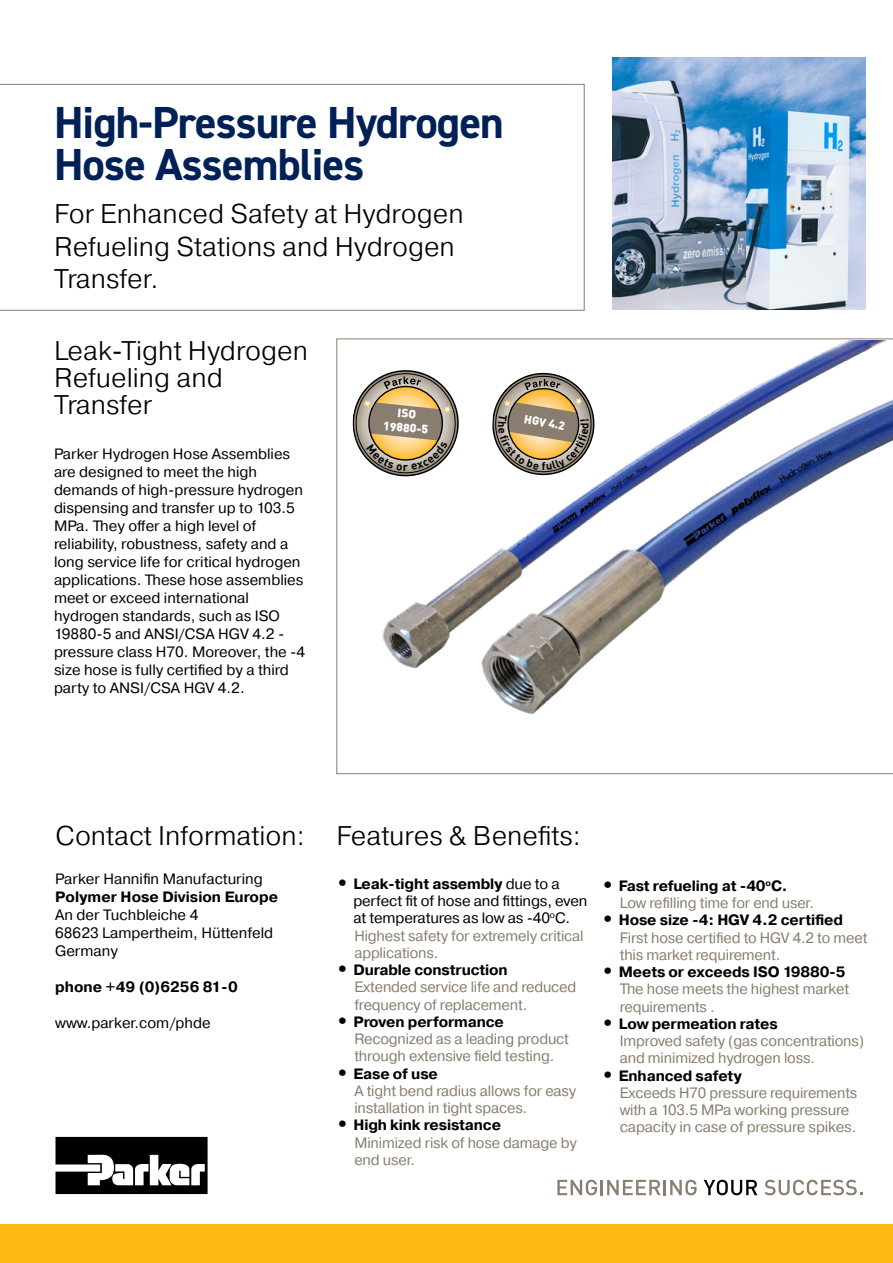
<style>
.page{position:relative;width:893px;height:1263px;background:#fff}
.page>*{position:absolute;margin:0;border:0;box-sizing:border-box;transform-origin:0 0}
.t1{font:700 45px/42px "DIN2014";letter-spacing:-.02em;color:#002157}
.t2{font:300 27px/27px "Pragmatica";color:#000}
.t3{font:15px/17.2px "Pragmatica";letter-spacing:-.01em;color:#887d6e}
.t4{font:15px/18px "Pragmatica";color:#000}
.t5{font:700 15px "Pragmatica";color:#000}
.t6{font:900 12px/14.4px "DINOT";color:#fff;text-align:center}
.t7{font:900 11.55px "DINOT";color:#fff}
.t8{font:700 11.55px "DINOT";color:#000}
.s1{font-weight:700;font-size:18px}
.s2{font-weight:700}
.s3{color:#887d6e}
.s4{font-weight:700;font-size:18px;color:#000}
.s5{font-weight:700;color:#000}
</style>
<div class="page">
<svg style="left:336px;top:338px;width:557px;height:436px"></svg>
<svg style="left:56px;top:1137px;width:152px;height:57px"></svg>
<div style="left:0;top:1225px;width:893px;height:38px;background:#fdb913"></div>
<svg style="left:557px;top:1180px;width:140px;height:15px"></svg>
<svg style="left:704px;top:1180px;width:53px;height:15px"></svg>
<svg style="left:765px;top:1180px;width:97px;height:15px"></svg>
<svg style="left:0;top:84px;width:585px;height:227px"></svg>
<img style="left:359px;top:340px;width:534px;height:410px">
<img style="left:613px;top:57px;width:252px;height:253px">
<svg style="left:353px;top:367px;width:109px;height:111px"></svg>
<svg style="left:491px;top:368px;width:108px;height:110px"></svg>
<h1 class="t1" style="left:54px;top:101px;width:451px">High-Pressure Hydrogen<br>Hose Assemblies</h1>
<h2 class="t2" style="left:54px;top:197px;width:411px;line-height:32.4px">For Enhanced Safety at Hydrogen<br>Refueling Stations and Hydrogen<br>Transfer.</h2>
<h2 class="t2" style="left:54px;top:336px;width:256px">Leak-Tight Hydrogen<br>Refueling and<br>Transfer</h2>
<p class="t4" style="left:54px;top:445px;width:253px">Parker Hydrogen Hose Assemblies are designed to meet the high demands of high-pressure hydrogen dispensing and transfer up to 103.5<br>MPa. They offer a high level of reliability, robustness, safety and a long service life for critical hydrogen applications. These hose assemblies meet or exceed international hydrogen standards, such as ISO 19880-5 and ANSI/CSA HGV 4.2 - pressure class H70. Moreover, the -4 size hose is fully certified by a third party to ANSI/CSA HGV 4.2.</p>
<p class="t6" style="left:385px;top:404px;width:47px;rotate:5deg">ISO<br>19880-5</p>
<p class="t8" style="left:403px;top:459px;width:7px">r</p>
<p class="t7" style="left:526px;top:411px;width:43px;rotate:10deg">HGV 4.2</p>
<h2 class="t2" style="left:55px;top:821px;width:251px">Contact Information:</h2>
<p class="t4" style="left:55px;top:870px;width:209px">Parker Hannifin Manufacturing</p>
<p class="t5" style="left:55px;top:887px;width:224px">Polymer Hose Division Europe</p>
<p class="t4" style="left:55px;top:906px;width:219px">An der Tuchbleiche 4<br>68623 Lampertheim, Hüttenfeld<br>Germany</p>
<p class="t5" style="left:55px;top:977px;width:184px">phone +49 (0)6256 81-0</p>
<p class="t4" style="left:55px;top:1014px;width:157px">www.parker.com/phde</p>
<h2 class="t2" style="left:336px;top:821px;width:246px">Features &amp; Benefits:</h2>
<p class="t4" style="left:353px;top:875px;width:236px;line-height:17.2px;text-indent:-17px"><span class="s1">•</span> <span class="s2">Leak-tight assembly</span> due to a perfect fit of hose and fittings, even at temperatures as low as -40<sup>o</sup>C.<br><span class="s3">Highest safety for extremely critical applications.</span></p>
<p class="t3" style="left:354px;top:961px;width:223px;text-indent:-18px"><span class="s4">•</span> <span class="s5">Durable construction<br></span>Extended service life and reduced frequency of replacement.</p>
<p class="t3" style="left:354px;top:1013px;width:216px;text-indent:-18px"><span class="s4">•</span> <span class="s5">Proven performance<br></span>Recognized as a leading product through extensive field testing.</p>
<p class="t3" style="left:354px;top:1065px;width:223px;text-indent:-18px"><span class="s4">•</span> <span class="s5">Ease of use<br></span>A tight bend radius allows for easy installation in tight spaces.</p>
<p class="t3" style="left:354px;top:1117px;width:224px;text-indent:-18px"><span class="s4">•</span> <span class="s5">High kink resistance<br></span>Minimized risk of hose damage by end user.</p>
<p class="t3" style="left:620px;top:877px;width:196px;text-indent:-18px"><span class="s4">•</span> <span class="s5">Fast refueling at -40</span><sup>o</sup><span class="s5">C.<br></span>Low refilling time for end user.</p>
<p class="t3" style="left:620px;top:912px;width:249px;text-indent:-18px"><span class="s4">•</span> <span class="s5">Hose size -4: HGV 4.2 certified<br></span>First hose certified to HGV 4.2 to meet this market requirement.</p>
<p class="t3" style="left:620px;top:963px;width:231px;text-indent:-18px"><span class="s4">•</span> <span class="s5">Meets or exceeds ISO 19880-5<br></span>The hose meets the highest market requirements .</p>
<p class="t3" style="left:620px;top:1015px;width:246px;text-indent:-18px"><span class="s4">•</span> <span class="s5">Low permeation rates<br></span>Improved safety (gas concentrations) and minimized hydrogen loss.</p>
<p class="t3" style="left:620px;top:1067px;width:239px;text-indent:-18px"><span class="s4">•</span> <span class="s5">Enhanced safety<br></span>Exceeds H70 pressure requirements with a 103.5 MPa working pressure capacity in case of pressure spikes.</p>
</div>
